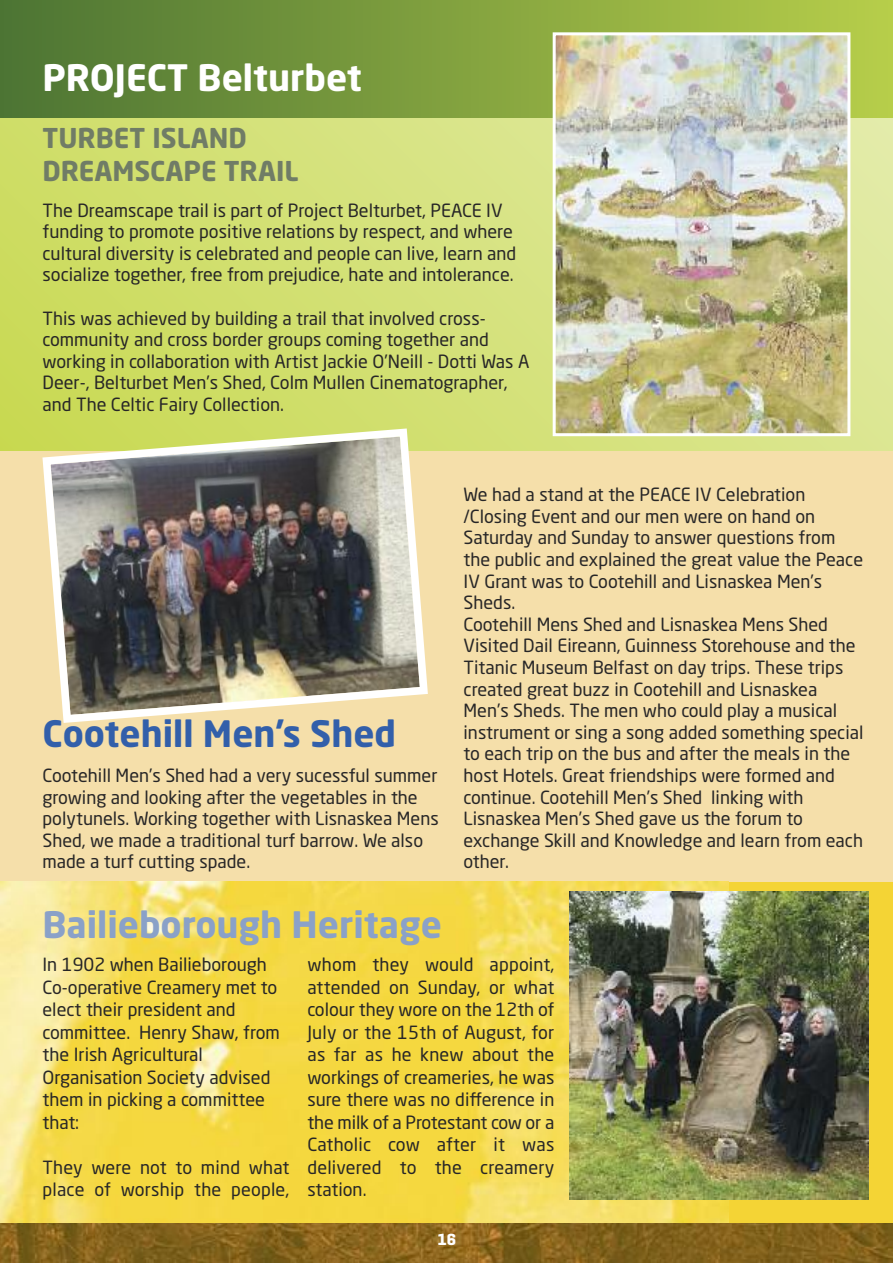
<style>
.page{position:relative;width:893px;height:1263px;background:#fff}
.page>*{position:absolute;margin:0;border:0;box-sizing:border-box;transform-origin:0 0}
.t1{font:700 36px "Neo Sans Std";color:#8aa1c8}
.t2{font:700 36px "Neo Sans Std";color:#325faa}
.t3{font:700 36px "Neo Sans Std";color:#fff}
.t4{font:700 27px/32.4px "Neo Sans Std";color:#707c66}
.t5{font:18px/21.6px "Neo Sans Std";color:#272627}
.t6{font:700 16.5px "Geogrotesque";color:#fff}
</style>
<div class="page">
<div style="left:0;top:444px;width:893px;height:457px;background:#f5dfaa"></div>
<div style="left:0;top:882px;width:893px;height:349px;background:#f4d435"></div>
<img style="left:0;top:882px;width:729px;height:341px">
<svg style="left:0;top:117px;width:893px;height:334px;background:#d2e074"></svg>
<div style="left:0;top:0;width:893px;height:117px;background:linear-gradient(to right,#4c7433,#b7ce4b)"></div>
<img style="left:0;top:1223px;width:893px;height:40px">
<img style="left:557px;top:36px;width:289px;height:396px">
<div style="left:553px;top:32px;width:297px;height:404px;border:3px solid #fff"></div>
<img style="left:570px;top:892px;width:298px;height:307px">
<img style="left:38px;top:424px;width:394px;height:299px">
<h1 class="t3" style="left:43px;top:64px;width:321px">PROJECT Belturbet</h1>
<h2 class="t4" style="left:43px;top:124px;width:257px">TURBET ISLAND<br>DREAMSCAPE TRAIL</h2>
<p class="t5" style="left:43px;top:201px;width:475px">The Dreamscape trail is part of Project Belturbet, PEACE IV funding to promote positive relations by respect, and where cultural diversity is celebrated and people can live, learn and socialize together, free from prejudice, hate and intolerance.</p>
<p class="t5" style="left:43px;top:309px;width:488px">This was achieved by building a trail that involved cross&shy;community and cross border groups coming together and working in collaboration with Artist Jackie O’Neill - Dotti Was A Deer-, Belturbet Men’s Shed, Colm Mullen Cinematographer, and The Celtic Fairy Collection.</p>
<h1 class="t2" style="left:43px;top:720px;width:355px">Cootehill Men’s Shed</h1>
<p class="t5" style="left:43px;top:766px;width:398px">Cootehill Men’s Shed had a very sucessful summer growing and looking after the vegetables in the polytunels. Working together with Lisnaskea Mens Shed, we made a traditional turf barrow. We also made a turf cutting spade.</p>
<h1 class="t1" style="left:43px;top:910px;width:401px">Bailieborough Heritage</h1>
<p class="t5" style="left:464px;top:485px;width:402px">We had a stand at the PEACE IV Celebration /Closing Event and our men were on hand on Saturday and Sunday to answer questions from the public and explained the great value the Peace IV Grant was to Cootehill and Lisnaskea Men’s Sheds.<br>Cootehill Mens Shed and Lisnaskea Mens Shed Visited Dail Eireann, Guinness Storehouse and the Titanic Museum Belfast on day trips. These trips created great buzz in Cootehill and Lisnaskea Men’s Sheds. The men who could play a musical instrument or sing a song added something special to each trip on the bus and after the meals in the host Hotels. Great friendships were formed and continue. Cootehill Men’s Shed linking with Lisnaskea Men’s Shed gave us the forum to exchange Skill and Knowledge and learn from each other.</p>
<p class="t5" style="left:43px;top:955px;width:239px;line-height:22.5px">In 1902 when Bailieborough<br>Co-operative Creamery met to elect their president and committee. Henry Shaw, from the Irish Agricultural<br>Organisation Society advised them in picking a committee that:</p>
<p class="t5" style="left:43px;top:1157px;width:248px;line-height:22.5px">They were not to mind what place of worship the people,</p>
<p class="t5" style="left:307px;top:955px;width:248px;line-height:22.5px;text-align:justify">whom they would appoint, attended on Sunday, or what colour they wore on the 12th of July or the 15th of August, for as far as he knew about the workings of creameries, he was sure there was no difference in the milk of a Protestant cow or a Catholic cow after it was delivered to the creamery station.</p>
<p class="t6" style="left:437px;top:1233px;width:20px">16</p>
</div>
